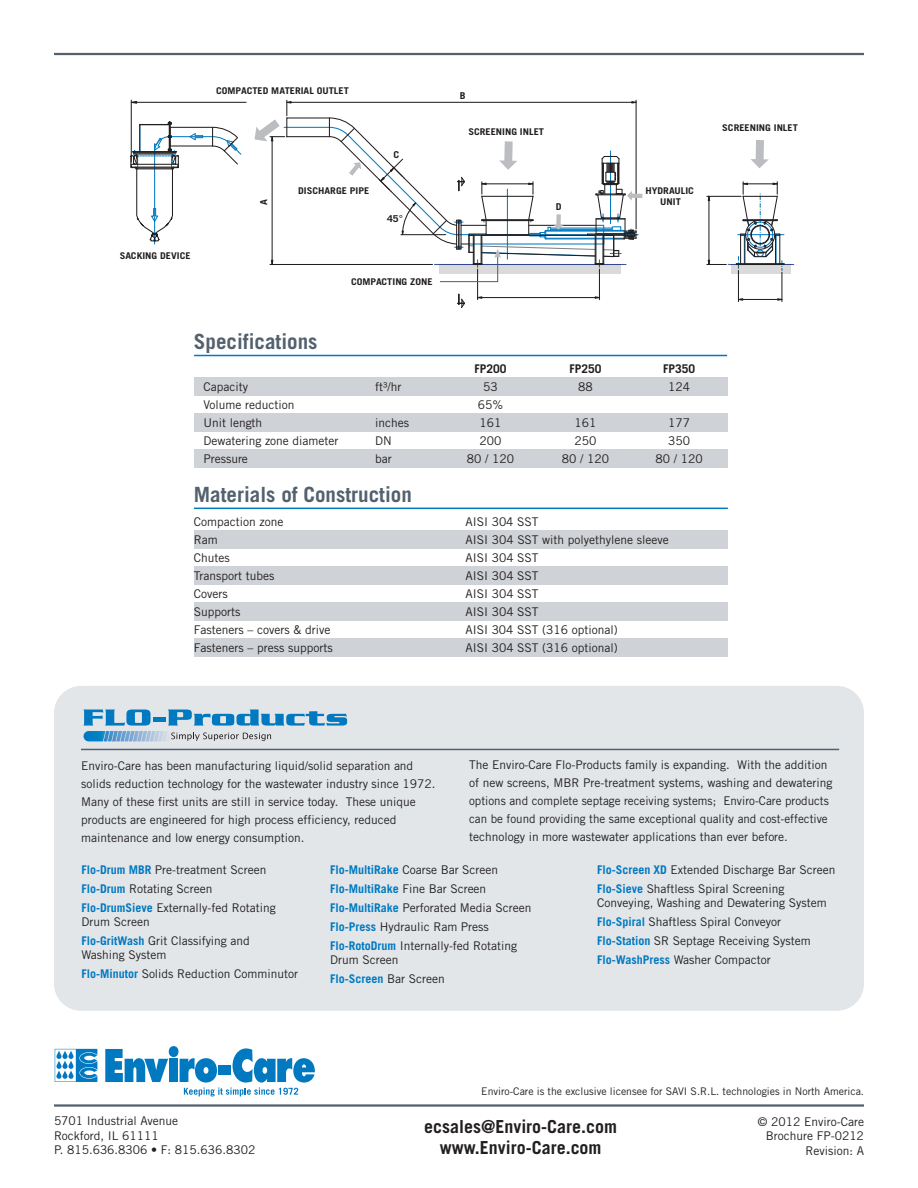
<style>
.page{position:relative;width:918px;height:1188px;background:#fff}
.page>*{position:absolute;margin:0;border:0;box-sizing:border-box;transform-origin:0 0}
.t1{font:700 21px "Trade Gothic";color:#53616f}
.t2{font:700 18px/21.6px "Trade Gothic";color:#231f20;text-align:center}
.t3{font:12px/18.9px "Trade Gothic";color:#231f20}
.t4{font:700 12px "Trade Gothic";color:#231f20}
.t5{font:10.5px "Trade Gothic";color:#231f20}
.t6{font:700 9.45px "Trade Gothic";color:#231f20;scale:1.11 1}
.t7{font:700 9.3px/10.4px "Trade Gothic";color:#231f20;text-align:center;scale:1.11 1}
.s1{font-weight:700;color:#0079c1}
</style>
<div class="page">
<svg style="left:105px;top:1049px;width:63px;height:33px"></svg>
<div style="left:169px;top:1046px;width:9px;height:11px;background:#0079c1;border-radius:50%"></div>
<div style="left:169px;top:1059px;width:9px;height:23px;background:#0079c1"></div>
<svg style="left:55px;top:1049px;width:42px;height:33px"></svg>
<svg style="left:180px;top:1048px;width:135px;height:48px"></svg>
<hr style="left:54px;top:1104px;width:810px;height:3px;background:#53616f">
<hr style="left:54px;top:53px;width:810px;height:2px;background:#53616f">
<div style="left:194px;top:530px;width:533px;height:19px;background:#cfd2d7"></div>
<div style="left:194px;top:566px;width:533px;height:18px;background:#cfd2d7"></div>
<div style="left:194px;top:602px;width:533px;height:19px;background:#cfd2d7"></div>
<div style="left:194px;top:638px;width:533px;height:18px;background:#cfd2d7"></div>
<div style="left:194px;top:377px;width:533px;height:19px;background:#cfd2d7"></div>
<div style="left:194px;top:414px;width:533px;height:18px;background:#cfd2d7"></div>
<div style="left:194px;top:450px;width:533px;height:18px;background:#cfd2d7"></div>
<hr style="left:194px;top:355px;width:533px;height:1px;background:#0079c1">
<hr style="left:194px;top:508px;width:534px;height:1px;background:#0079c1">
<hr style="left:728px;top:264px;width:66px;height:1px;background:#3a53a4">
<div style="left:732px;top:264px;width:59px;height:9px;background:#dadada"></div>
<hr style="left:154px;top:152px;width:1px;height:92px;background:#0079c1">
<hr style="left:477px;top:269px;width:1px;height:31px;background:#231f20">
<hr style="left:599px;top:269px;width:1px;height:31px;background:#231f20">
<hr style="left:482px;top:297px;width:113px;height:1px;background:#231f20">
<svg style="left:458px;top:294px;width:25px;height:14px"></svg>
<svg style="left:594px;top:296px;width:7px;height:3px"></svg>
<hr style="left:707px;top:196px;width:34px;height:1px;background:#231f20">
<hr style="left:708px;top:201px;width:1px;height:59px;background:#231f20">
<svg style="left:707px;top:259px;width:22px;height:7px"></svg>
<svg style="left:707px;top:195px;width:4px;height:7px"></svg>
<hr style="left:738px;top:270px;width:1px;height:32px;background:#231f20">
<hr style="left:781px;top:272px;width:1px;height:30px;background:#231f20">
<hr style="left:743px;top:299px;width:35px;height:1px;background:#231f20">
<svg style="left:737px;top:298px;width:7px;height:3px"></svg>
<svg style="left:776px;top:298px;width:7px;height:3px"></svg>
<svg style="left:736px;top:182px;width:49px;height:89px"></svg>
<hr style="left:743px;top:219px;width:34px;height:1px;background:#231f20">
<hr style="left:131px;top:100px;width:1px;height:62px;background:#231f20">
<hr style="left:137px;top:102px;width:109px;height:1px;background:#231f20">
<svg style="left:130px;top:100px;width:8px;height:4px"></svg>
<svg style="left:750px;top:140px;width:19px;height:28px"></svg>
<svg style="left:255px;top:100px;width:387px;height:183px"></svg>
<svg style="left:130px;top:121px;width:112px;height:122px"></svg>
<div style="left:54px;top:686px;width:810px;height:325px;background:#e2e6e9;border-radius:27px"></div>
<hr style="left:81px;top:749px;width:758px;height:1px;background:#53616f">
<svg style="left:83px;top:710px;width:264px;height:31px"></svg>
<p class="t7" style="left:120px;top:252px;width:65px">SACKING DEVICE</p>
<p class="t7" style="left:216px;top:87px;width:121px">COMPACTED MATERIAL OUTLET</p>
<p class="t6" style="left:260px;top:205px;width:7px;rotate:-90deg">A</p>
<p class="t7" style="left:298px;top:187px;width:66px">DISCHARGE PIPE</p>
<p class="t6" style="left:394px;top:151px;width:7px">C</p>
<p class="t6" style="left:387px;top:215px;width:16px">45°</p>
<p class="t7" style="left:351px;top:278px;width:75px">COMPACTING ZONE</p>
<h1 class="t1" style="left:194px;top:334px;width:125px">Specifications</h1>
<p class="t6" style="left:460px;top:92px;width:7px">B</p>
<p class="t7" style="left:468px;top:128px;width:70px">SCREENING INLET</p>
<p class="t6" style="left:556px;top:203px;width:7px">D</p>
<p class="t7" style="left:646px;top:187px;width:45px">HYDRAULIC<br>UNIT</p>
<p class="t4" style="left:475px;top:364px;width:33px">FP200</p>
<p class="t4" style="left:569px;top:364px;width:33px">FP250</p>
<p class="t4" style="left:663px;top:364px;width:33px">FP350</p>
<p class="t3" style="left:203px;top:378px;width:46px">Capacity</p>
<p class="t3" style="left:375px;top:378px;width:28px">ft³/hr</p>
<p class="t3" style="left:483px;top:378px;width:16px">53</p>
<p class="t3" style="left:578px;top:378px;width:16px">88</p>
<p class="t3" style="left:668px;top:378px;width:23px">124</p>
<p class="t3" style="left:203px;top:396px;width:93px">Volume reduction</p>
<p class="t3" style="left:478px;top:396px;width:27px">65%</p>
<p class="t3" style="left:203px;top:414px;width:60px">Unit length</p>
<p class="t3" style="left:375px;top:414px;width:35px">inches</p>
<p class="t3" style="left:480px;top:414px;width:23px">161</p>
<p class="t3" style="left:574px;top:414px;width:23px">161</p>
<p class="t3" style="left:668px;top:414px;width:23px">177</p>
<p class="t3" style="left:203px;top:432px;width:137px">Dewatering zone diameter</p>
<p class="t3" style="left:375px;top:432px;width:18px">DN</p>
<p class="t3" style="left:480px;top:432px;width:23px">200</p>
<p class="t3" style="left:574px;top:432px;width:23px">250</p>
<p class="t3" style="left:668px;top:432px;width:23px">350</p>
<p class="t3" style="left:203px;top:450px;width:46px">Pressure</p>
<p class="t3" style="left:375px;top:450px;width:18px">bar</p>
<p class="t3" style="left:467px;top:450px;width:49px">80 / 120</p>
<p class="t3" style="left:562px;top:450px;width:49px">80 / 120</p>
<p class="t3" style="left:656px;top:450px;width:49px">80 / 120</p>
<h1 class="t1" style="left:194px;top:486px;width:219px">Materials of Construction</h1>
<p class="t3" style="left:194px;top:513px;width:91px">Compaction zone</p>
<p class="t3" style="left:465px;top:513px;width:75px">AISI 304 SST</p>
<p class="t3" style="left:194px;top:531px;width:25px">Ram</p>
<p class="t3" style="left:465px;top:531px;width:205px">AISI 304 SST with polyethylene sleeve</p>
<p class="t3" style="left:194px;top:549px;width:37px">Chutes</p>
<p class="t3" style="left:465px;top:549px;width:75px">AISI 304 SST</p>
<p class="t3" style="left:194px;top:567px;width:82px">Transport tubes</p>
<p class="t3" style="left:465px;top:567px;width:75px">AISI 304 SST</p>
<p class="t3" style="left:194px;top:585px;width:35px">Covers</p>
<p class="t3" style="left:465px;top:585px;width:75px">AISI 304 SST</p>
<p class="t3" style="left:194px;top:603px;width:48px">Supports</p>
<p class="t3" style="left:465px;top:603px;width:75px">AISI 304 SST</p>
<p class="t3" style="left:194px;top:621px;width:138px">Fasteners – covers &amp; drive</p>
<p class="t3" style="left:465px;top:621px;width:154px">AISI 304 SST (316 optional)</p>
<p class="t3" style="left:194px;top:639px;width:140px">Fasteners – press supports</p>
<p class="t3" style="left:465px;top:639px;width:154px">AISI 304 SST (316 optional)</p>
<p class="t7" style="left:722px;top:123px;width:70px">SCREENING INLET</p>
<p class="t3" style="left:81px;top:758px;width:356px;line-height:18px">Enviro-Care has been manufacturing liquid/solid separation and solids reduction technology for the wastewater industry since 1972.<br>Many of these first units are still in service today. These unique products are engineered for high process efficiency, reduced maintenance and low energy consumption.</p>
<p class="t3" style="left:469px;top:756px;width:365px;line-height:18px">The Enviro-Care Flo-Products family is expanding. With the addition of new screens, MBR Pre-treatment systems, washing and dewatering options and complete septage receiving systems; Enviro-Care products can be found providing the same exceptional quality and cost-effective technology in more wastewater applications than ever before.</p>
<p class="t3" style="left:330px;top:861px;width:203px"><span class="s1">Flo-MultiRake</span> Coarse Bar Screen <span class="s1">Flo-MultiRake</span> Fine Bar Screen <span class="s1">Flo-MultiRake</span> Perforated Media Screen <span class="s1">Flo-Press</span> Hydraulic Ram Press <span class="s1">Flo-RotoDrum</span> Internally-fed Rotating</p>
<p class="t3" style="left:330px;top:951px;width:116px">Drum Screen<br><span class="s1">Flo-Screen</span> Bar Screen</p>
<p class="t3" style="left:81px;top:861px;width:196px"><span class="s1">Flo-Drum MBR</span> Pre-treatment Screen<br><span class="s1">Flo-Drum</span> Rotating Screen<br><span class="s1">Flo-DrumSieve</span> Externally-fed Rotating</p>
<p class="t3" style="left:81px;top:914px;width:170px">Drum Screen<br><span class="s1">Flo-GritWash</span> Grit Classifying and</p>
<p class="t3" style="left:81px;top:947px;width:218px">Washing System<br><span class="s1">Flo-Minutor</span> Solids Reduction Comminutor</p>
<p class="t3" style="left:597px;top:861px;width:240px"><span class="s1">Flo-Screen XD</span> Extended Discharge Bar Screen<br><span class="s1">Flo-Sieve</span> Shaftless Spiral Screening</p>
<p class="t3" style="left:597px;top:895px;width:231px">Conveying, Washing and Dewatering System <span class="s1">Flo-Spiral</span> Shaftless Spiral Conveyor <span class="s1">Flo-Station</span> SR Septage Receiving System <span class="s1">Flo-WashPress</span> Washer Compactor</p>
<p class="t5" style="left:481px;top:1087px;width:384px">Enviro-Care is the exclusive licensee for SAVI S.R.L. technologies in North America.</p>
<p class="t3" style="left:54px;top:1115px;width:203px;line-height:14.4px">5701 Industrial Avenue<br>Rockford, IL 61111<br>P. 815.636.8306 • F: 815.636.8302</p>
<h2 class="t2" style="left:424px;top:1117px;width:194px">ecsales@Enviro-Care.com www.Enviro-Care.com</h2>
<p class="t3" style="left:758px;top:1115px;width:108px;line-height:14.4px;text-align:right">© 2012 Enviro-Care<br>Brochure FP-0212<br>Revision: A</p>
</div>
